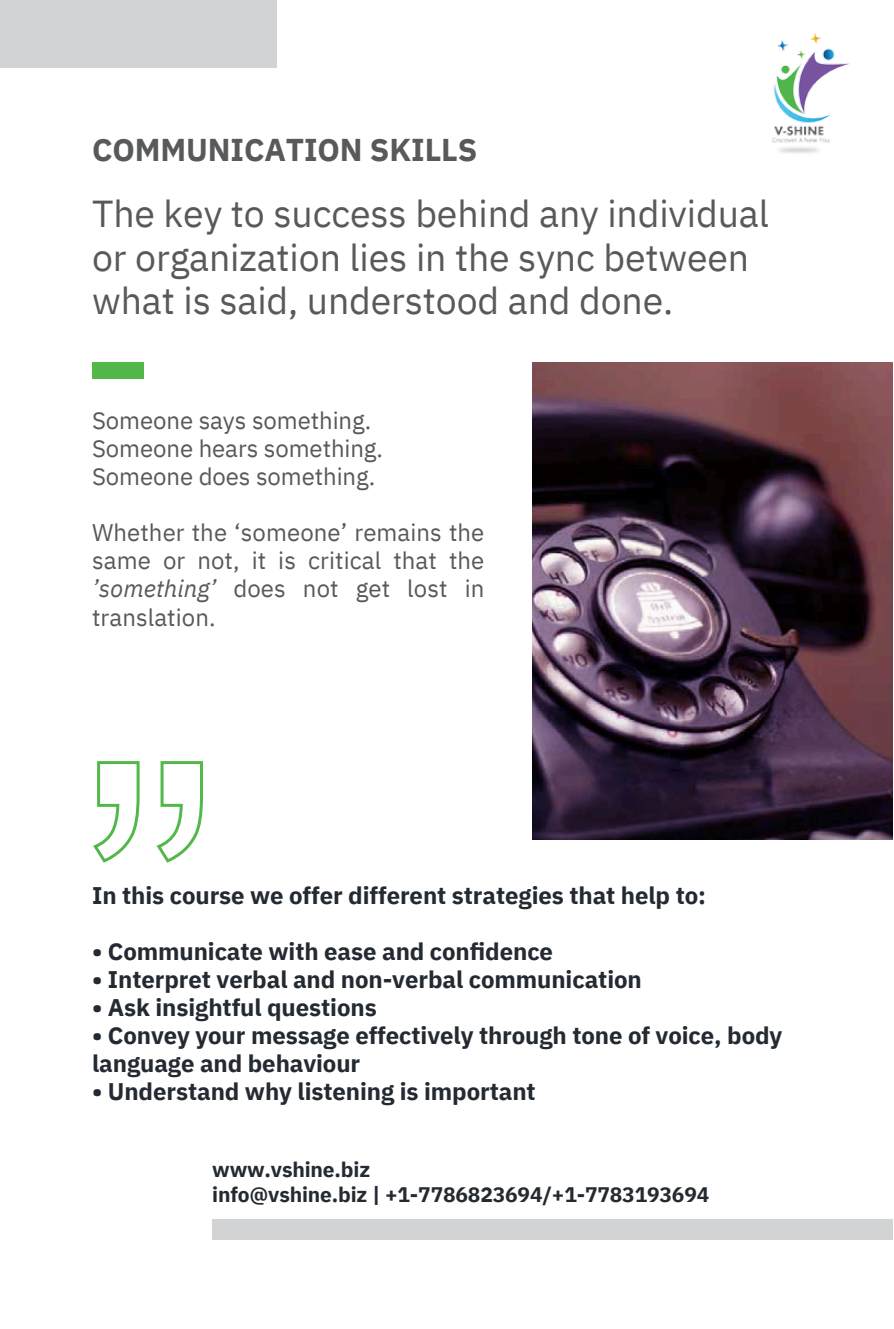
<style>
.page{position:relative;width:894px;height:1329px;background:#fff}
.page>*{position:absolute;margin:0;border:0;box-sizing:border-box;transform-origin:0 0}
.t1{font:37.4px/43.8px "IBM Plex Sans";letter-spacing:-.005em;color:#58595b}
.t2{font:700 31.4px "IBM Plex Sans";letter-spacing:-.005em;color:#58595b}
.t3{font:700 24px/28.2px "IBM Plex Sans";letter-spacing:-.005em;color:#242a31}
.t4{font:24px/28.2px "IBM Plex Sans";letter-spacing:-.005em;color:#58595b}
.t5{font:700 21px "IBM Plex Sans";letter-spacing:-.01em;color:#242a31}
.s1{font-style:italic}
</style>
<div class="page">
<div style="left:0;top:0;width:276px;height:67px;background:#d1d3d4"></div>
<svg style="left:93px;top:761px;width:110px;height:102px"></svg>
<div style="left:212px;top:1219px;width:680px;height:20px;background:#d1d3d4"></div>
<img style="left:92px;top:363px;width:52px;height:15px">
<img style="left:772px;top:33px;width:78px;height:120px">
<img style="left:532px;top:363px;width:360px;height:476px">
<h4 class="t2" style="left:92px;top:128px;width:387px">COMMUNICATION SKILLS</h4>
<h3 class="t1" style="left:92px;top:191px;width:678px">The key to success behind any individual or organization lies in the sync between what is said, understood and done.</h3>
<h4 class="t4" style="left:92px;top:406px;width:292px">Someone says something.<br>Someone hears something.<br>Someone does something.</h4>
<p class="t4" style="left:92px;top:518px;width:394px;text-align:justify">Whether the ‘someone’ remains the same or not, it is critical that the <span class="s1">’something’</span> does not get lost in translation.</p>
<p class="t3" style="left:92px;top:881px;width:616px">In this course we offer different strategies that help to:</p>
<h3 class="t3" style="left:92px;top:937px;width:462px">• Communicate with ease and confidence</h3>
<h3 class="t3" style="left:92px;top:965px;width:551px">• Interpret verbal and non-verbal communication</h3>
<h3 class="t3" style="left:92px;top:993px;width:286px">• Ask insightful questions</h3>
<h3 class="t3" style="left:92px;top:1021px;width:692px">• Convey your message effectively through tone of voice, body language and behaviour</h3>
<h3 class="t3" style="left:92px;top:1077px;width:445px">• Understand why listening is important</h3>
<p class="t5" style="left:212px;top:1156px;width:160px">www.vshine.biz</p>
<p class="t5" style="left:212px;top:1180px;width:499px">info@vshine.biz | +1-7786823694/+1-7783193694</p>
</div>
